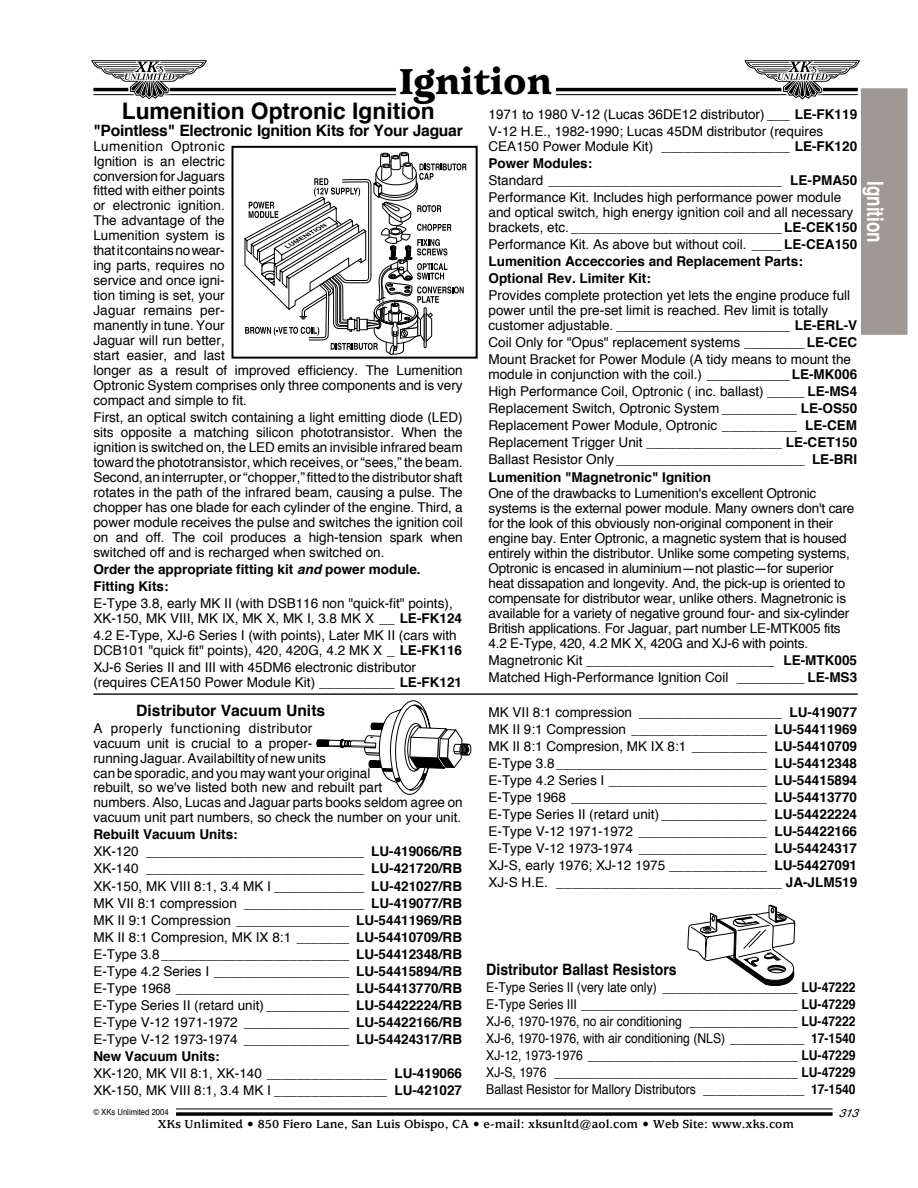
<style>
.page{position:relative;width:918px;height:1188px;background:#fff}
.page>*{position:absolute;margin:0;border:0;box-sizing:border-box;transform-origin:0 0}
.t1{font:900 39.9px "Usherwood";color:#000}
.t2{font:700 22.8px "Helvetica";color:#000}
.t3{font:700 22.8px "Helvetica";color:#fff;scale:.75 1}
.t4{font:700 15.6px "Helvetica";letter-spacing:-.02em;color:#000}
.t5{font:700 15.6px "Helvetica";color:#000;scale:.9 1}
.t6{font:700 15.6px "Helvetica";color:#000}
.t7{font:13.5px/15px "Helvetica";color:#000}
.t8{font:13.5px/17.1px "Helvetica";color:#000;text-align:justify;scale:.9 1}
.t9{font:700 13.5px/17.1px "Helvetica";color:#000}
.t10{font:700 12.9px "Usherwood";color:#000}
.t11{font:italic 11.4px "Helvetica";color:#000}
.t12{font:8.55px "Helvetica";color:#000;scale:.9 1}
.s1{font-weight:700}
.s2{font-weight:400}
.s3{font-style:italic}
</style>
<div class="page">
<hr style="left:176px;top:1109px;width:657px;height:1px;background:#000">
<svg style="left:176px;top:1112px;width:657px;height:4px;background:#222"></svg>
<svg style="left:208px;top:91px;width:535px;height:1px"></svg>
<hr style="left:93px;top:88px;width:765px;height:3px;background:#000">
<hr style="left:93px;top:94px;width:765px;height:1px;background:#000">
<svg style="left:743px;top:60px;width:117px;height:40px"></svg>
<svg style="left:91px;top:60px;width:117px;height:40px"></svg>
<div style="left:861px;top:88px;width:47px;height:247px;background:#9e9993"></div>
<div style="left:396px;top:85px;width:160px;height:13px;background:#fff"></div>
<div style="left:231px;top:146px;width:247px;height:213px;border:2px solid #000"></div>
<svg style="left:244px;top:152px;width:222px;height:207px"></svg>
<svg style="left:687px;top:905px;width:108px;height:81px"></svg>
<hr style="left:93px;top:693px;width:765px;height:2px;background:#000">
<div style="left:466px;top:744px;width:5px;height:11px;border:1px solid #000;border-radius:50%"></div>
<svg style="left:316px;top:700px;width:153px;height:95px"></svg>
<h1 class="t1" style="left:400px;top:66px;width:154px">Ignition</h1>
<p class="t7" style="left:489px;top:107px;width:370px;line-height:17px">1971 to 1980 V-12 (Lucas 36DE12 distributor) ___ <span class="s1">LE-FK119<br></span>V-12 H.E., 1982-1990; Lucas 45DM distributor (requires</p>
<p class="t7" style="left:489px;top:139px;width:370px;line-height:17.1px">CEA150 Power Module Kit) _________________ <span class="s1">LE-FK120<br>Power Modules:<br></span>Standard _______________________________ <span class="s1">LE-PMA50<br></span>Performance Kit. Includes high performance power module</p>
<p class="t7" style="left:489px;top:206px;width:370px">and optical switch, high energy ignition coil and all necessary brackets, etc. ____________________________ <span class="s1">LE-CEK150</span></p>
<p class="t9" style="left:489px;top:237px;width:370px"><span class="s2">Performance Kit. As above but without coil. ____</span> LE-CEA150<br>Lumenition Acceccories and Replacement Parts:<br>Optional Rev. Limiter Kit:</p>
<p class="t7" style="left:489px;top:289px;width:370px">Provides complete protection yet lets the engine produce full power until the pre-set limit is reached. Rev limit is totally customer adjustable. _______________________ <span class="s1">LE-ERL-V</span></p>
<p class="t7" style="left:489px;top:335px;width:370px;line-height:17.1px">Coil Only for "Opus" replacement systems ________ <span class="s1">LE-CEC<br></span>Mount Bracket for Power Module (A tidy means to mount the</p>
<p class="t7" style="left:489px;top:367px;width:370px;line-height:17.1px;text-align:justify">module in conjunction with the coil.) ___________ <span class="s1">LE-MK006<br></span>High Performance Coil, Optronic ( inc. ballast) _____ <span class="s1">LE-MS4<br></span>Replacement Switch, Optronic System __________ <span class="s1">LE-OS50<br></span>Replacement Power Module, Optronic __________ <span class="s1">LE-CEM </span>Replacement Trigger Unit __________________ <span class="s1">LE-CET150<br></span>Ballast Resistor Only _________________________ <span class="s1">LE-BRI Lumenition "Magnetronic" Ignition</span></p>
<p class="t7" style="left:489px;top:487px;width:367px">One of the drawbacks to Lumenition's excellent Optronic systems is the external power module. Many owners don't care for the look of this obviously non-original component in their engine bay. Enter Optronic, a magnetic system that is housed entirely within the distributor. Unlike some competing systems, Optronic is encased in aluminium—not plastic—for superior heat dissapation and longevity. And, the pick-up is oriented to compensate for distributor wear, unlike others. Magnetronic is available for a variety of negative ground four- and six-cylinder British applications. For Jaguar, part number LE-MTK005 fits 4.2 E-Type, 420, 4.2 MK X, 420G and XJ-6 with points.</p>
<p class="t7" style="left:489px;top:653px;width:370px;line-height:17.1px">Magnetronic Kit _________________________ <span class="s1">LE-MTK005<br></span>Matched High-Performance Ignition Coil _________ <span class="s1">LE-MS3</span></p>
<p class="t7" style="left:489px;top:705px;width:370px;line-height:17.1px;text-align:justify">MK VII 8:1 compression ___________________ <span class="s1">LU-419077<br></span>MK II 9:1 Compression __________________ <span class="s1">LU-54411969<br></span>MK II 8:1 Compresion, MK IX 8:1 __________ <span class="s1">LU-54410709<br></span>E-Type 3.8____________________________ <span class="s1">LU-54412348<br></span>E-Type 4.2 Series I _____________________ <span class="s1">LU-54415894<br></span>E-Type 1968 __________________________ <span class="s1">LU-54413770<br></span>E-Type Series II (retard unit) ______________ <span class="s1">LU-54422224<br></span>E-Type V-12 1971-1972 _________________ <span class="s1">LU-54422166<br></span>E-Type V-12 1973-1974 _________________ <span class="s1">LU-54424317<br></span>XJ-S, early 1976; XJ-12 1975 _____________ <span class="s1">LU-54427091<br></span>XJ-S H.E. ______________________________ <span class="s1">JA-JLM519</span></p>
<h2 class="t2" style="left:122px;top:101px;width:314px">Lumenition Optronic Ignition</h2>
<p class="t4" style="left:93px;top:124px;width:371px">"Pointless" Electronic Ignition Kits for Your Jaguar</p>
<p class="t7" style="left:93px;top:139px;width:371px">Lumenition Optronic<br>Ignition is an electric<br>conversion for Jaguars<br>fitted with either points<br>or electronic ignition.<br>The advantage of the<br>Lumenition system is<br>that it contains no wear-<br>ing parts, requires no<br>service and once igni-<br>tion timing is set, your<br>Jaguar remains per-<br>manently in tune. Your<br>Jaguar will run better,<br>start easier, and last<br>longer as a result of improved efficiency. The Lumenition<br>Optronic System comprises only three components and is very compact and simple to fit.</p>
<p class="t7" style="left:93px;top:411px;width:371px;text-align:justify">First, an optical switch containing a light emitting diode (LED) sits opposite a matching silicon phototransistor. When the ignition is switched on, the LED emits an invisible infrared beam toward the phototransistor, which receives, or “sees,” the beam.<br>Second, an interrupter, or “chopper,” fitted to the distributor shaft rotates in the path of the infrared beam, causing a pulse. The chopper has one blade for each cylinder of the engine. Third, a power module receives the pulse and switches the ignition coil on and off. The coil produces a high-tension spark when switched off and is recharged when switched on.</p>
<p class="t9" style="left:93px;top:562px;width:329px">Order the appropriate fitting kit <span class="s3">and</span> power module.<br>Fitting Kits:</p>
<p class="t7" style="left:93px;top:597px;width:370px">E-Type 3.8, early MK II (with DSB116 non "quick-fit" points),<br>XK-150, MK VIII, MK IX, MK X, MK I, 3.8 MK X __ <span class="s1">LE-FK124</span></p>
<p class="t7" style="left:93px;top:629px;width:370px">4.2 E-Type, XJ-6 Series I (with points), Later MK II (cars with<br>DCB101 "quick fit" points), 420, 420G, 4.2 MK X _ <span class="s1">LE-FK116</span></p>
<p class="t7" style="left:93px;top:661px;width:370px">XJ-6 Series II and III with 45DM6 electronic distributor (requires CEA150 Power Module Kit) __________ <span class="s1">LE-FK121</span></p>
<p class="t6" style="left:136px;top:704px;width:190px">Distributor Vacuum Units</p>
<p class="t7" style="left:93px;top:721px;width:371px">A properly functioning distributor<br>vacuum unit is crucial to a proper-<br>running Jaguar. Availabiltity of new units<br>can be sporadic, and you may want your original<br>rebuilt, so we've listed both new and rebuilt part<br>numbers. Also, Lucas and Jaguar parts books seldom agree on vacuum unit part numbers, so check the number on your unit.</p>
<p class="t7" style="left:93px;top:827px;width:370px;line-height:17.1px"><span class="s1">Rebuilt Vacuum Units:<br></span>XK-120 _____________________________ <span class="s1">LU-419066/RB </span>XK-140 _____________________________ <span class="s1">LU-421720/RB </span>XK-150, MK VIII 8:1, 3.4 MK I ____________ <span class="s1">LU-421027/RB </span>MK VII 8:1 compression ________________ <span class="s1">LU-419077/RB </span>MK II 9:1 Compression _______________ <span class="s1">LU-54411969/RB </span>MK II 8:1 Compresion, MK IX 8:1 _______ <span class="s1">LU-54410709/RB </span>E-Type 3.8_________________________ <span class="s1">LU-54412348/RB </span>E-Type 4.2 Series I __________________ <span class="s1">LU-54415894/RB </span>E-Type 1968 _______________________ <span class="s1">LU-54413770/RB </span>E-Type Series II (retard unit) ___________ <span class="s1">LU-54422224/RB </span>E-Type V-12 1971-1972 ______________ <span class="s1">LU-54422166/RB </span>E-Type V-12 1973-1974 ______________ <span class="s1">LU-54424317/RB New Vacuum Units:<br></span>XK-120, MK VII 8:1, XK-140 ________________ <span class="s1">LU-419066<br></span>XK-150, MK VIII 8:1, 3.4 MK I _______________ <span class="s1">LU-421027</span></p>
<h2 class="t3" style="left:885px;top:181px;width:84px;rotate:90deg">Ignition</h2>
<p class="t5" style="left:486px;top:963px;width:213px">Distributor Ballast Resistors</p>
<p class="t8" style="left:486px;top:980px;width:412px">E-Type Series II (very late only) ____________________ <span class="s1">LU-47222<br></span>E-Type Series III ________________________________ <span class="s1">LU-47229<br></span>XJ-6, 1970-1976, no air conditioning ________________ <span class="s1">LU-47222<br></span>XJ-6, 1970-1976, with air conditioning (NLS) ___________ <span class="s1">17-1540<br></span>XJ-12, 1973-1976 _______________________________ <span class="s1">LU-47229<br></span>XJ-S, 1976 ____________________________________ <span class="s1">LU-47229<br></span>Ballast Resistor for Mallory Distributors _______________ <span class="s1">17-1540</span></p>
<p class="t12" style="left:93px;top:1108px;width:85px">© XKs Unlimited 2004</p>
<p class="t10" style="left:158px;top:1119px;width:638px">XKs Unlimited • 850 Fiero Lane, San Luis Obispo, CA • e-mail: xksunltd@aol.com • Web Site: www.xks.com</p>
<p class="t11" style="left:838px;top:1109px;width:25px">313</p>
</div>
